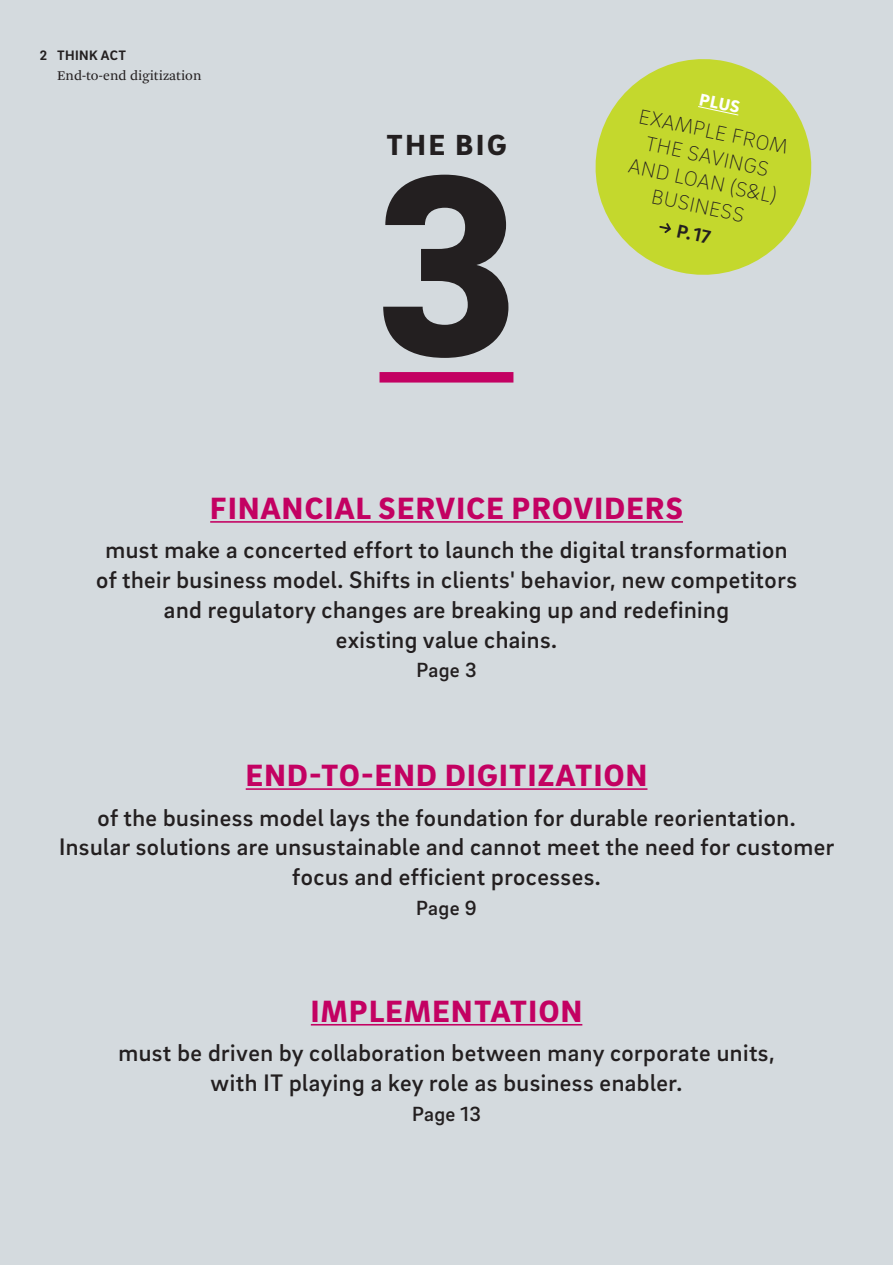
<style>
.page{position:relative;width:893px;height:1265px;background:#d4dade}
.page>*{position:absolute;margin:0;border:0;box-sizing:border-box;transform-origin:0 0}
.t1{font:900 262.5px "Brix Sans";color:#231f20}
.t2{font:900 31.5px "Brix Sans";letter-spacing:.045em;color:#c30162}
.t3{font:900 29.75px "Brix Sans";letter-spacing:.095em;color:#231f20}
.t4{font:500 24.5px/29.8px "Brix Sans";letter-spacing:.02em;color:#231f20;text-align:center}
.t5{font:200 21px/25.2px "Brix Sans";color:#231f20;text-align:center}
.t6{font:500 21px "Brix Sans";letter-spacing:.02em;color:#231f20}
.t7{font:700 19.25px "Brix Sans";color:#231f20}
.t8{font:900 17.5px "Brix Sans";color:#fff}
.t9{font:14px "Arnhem Pro Blond";color:#231f20}
.t10{font:700 14px "Brix Sans";letter-spacing:.03em;color:#231f20}
</style>
<div class="page">
<div style="left:379px;top:372px;width:134px;height:11px;background:#c30162"></div>
<svg style="left:595px;top:59px;width:217px;height:216px;fill:#c4d82d"></svg>
<svg style="left:697px;top:105px;width:42px;height:11px"></svg>
<svg style="left:659px;top:223px;width:12px;height:10px"></svg>
<hr style="left:210px;top:521px;width:473px;height:2px;background:#c30162">
<hr style="left:246px;top:788px;width:401px;height:2px;background:#c30162">
<hr style="left:311px;top:1024px;width:271px;height:2px;background:#c30162">
<p class="t10" style="left:40px;top:46px;width:88px">2 THINK ACT</p>
<p class="t9" style="left:57px;top:67px;width:146px">End-to-end digitization</p>
<p class="t3" style="left:386px;top:126px;width:122px">THE BIG</p>
<h1 class="t1" style="left:375px;top:93px;width:145px">3</h1>
<p class="t8" style="left:702px;top:88px;width:42px;rotate:12deg">PLUS</p>
<p class="t5" style="left:642px;top:103px;width:153px;rotate:12deg">EXAMPLE FROM<br>THE SAVINGS<br>AND LOAN (S&amp;L)<br>BUSINESS</p>
<p class="t7" style="left:680px;top:218px;width:36px;rotate:12deg">P. 17</p>
<p class="t2" style="left:210px;top:487px;width:474px">FINANCIAL SERVICE PROVIDERS</p>
<p class="t4" style="left:96px;top:534px;width:702px">must make a concerted effort to launch the digital transformation of their business model. Shifts in clients' behavior, new competitors and regulatory changes are breaking up and redefining<br>existing value chains.</p>
<p class="t6" style="left:416px;top:657px;width:62px">Page 3</p>
<p class="t2" style="left:246px;top:754px;width:403px">END-TO-END DIGITIZATION</p>
<p class="t4" style="left:59px;top:801px;width:777px">of the business model lays the foundation for durable reorientation.<br>Insular solutions are unsustainable and cannot meet the need for customer focus and efficient processes.</p>
<p class="t6" style="left:416px;top:894px;width:62px">Page 9</p>
<p class="t2" style="left:311px;top:990px;width:273px">IMPLEMENTATION</p>
<p class="t4" style="left:118px;top:1037px;width:658px">must be driven by collaboration between many corporate units, with IT playing a key role as business enabler.</p>
<p class="t6" style="left:412px;top:1100px;width:70px">Page 13</p>
</div>
